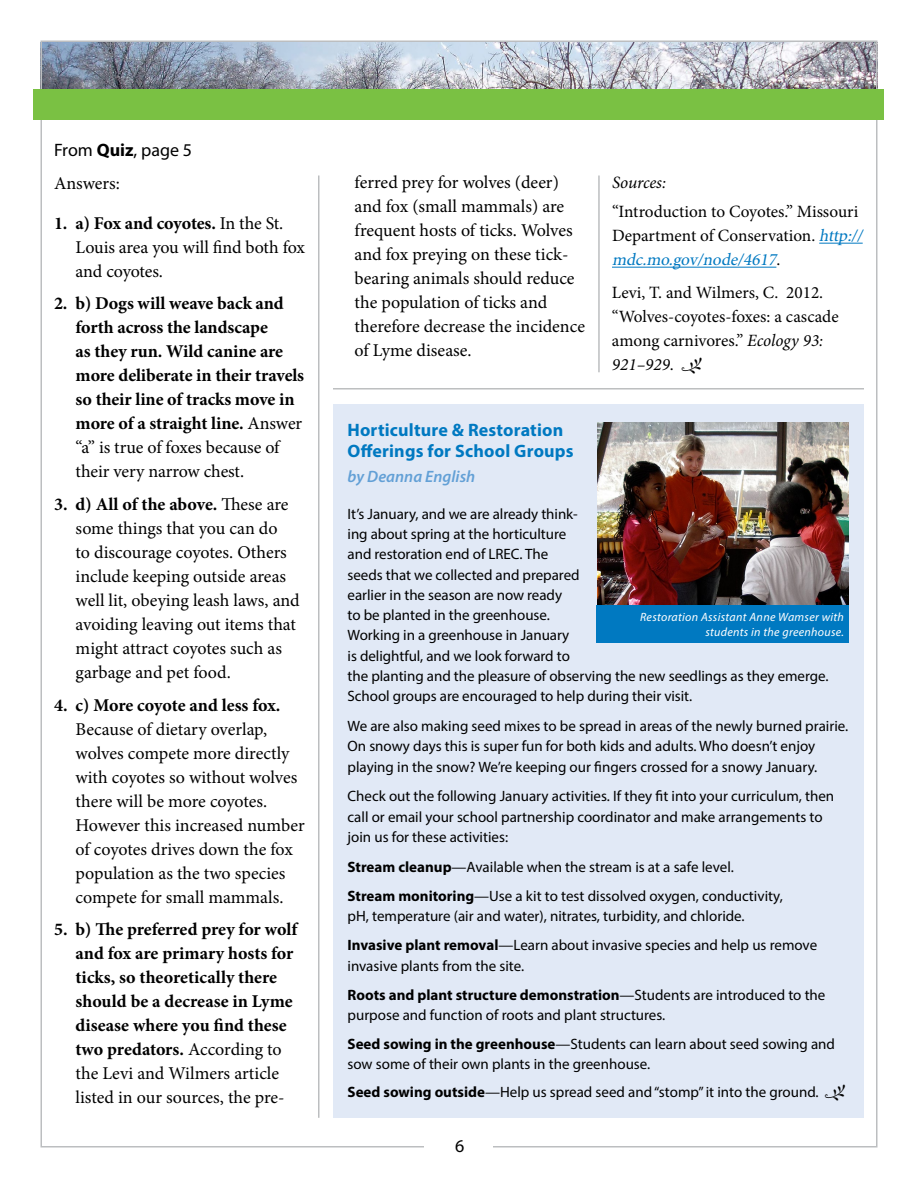
<style>
.page{position:relative;width:918px;height:1188px;background:#fff}
.page>*{position:absolute;margin:0;border:0;box-sizing:border-box;transform-origin:0 0}
.t1{font:18px/24px "Minion Pro";letter-spacing:-.005em;color:#000}
.t2{font:700 18px/24px "Minion Pro";letter-spacing:-.005em;color:#000}
.t3{font:700 18px/21.6px "Myriad Pro";letter-spacing:.01em;color:#0079c1}
.t4{font:18px "Myriad Pro";color:#000}
.t5{font:17.25px/24px "Minion Pro";letter-spacing:-.005em;color:#000}
.t6{font:italic 17.25px "Minion Pro";letter-spacing:-.01em;color:#000}
.t7{font:italic 600 16.5px "Myriad Pro";color:#63a0d6}
.t8{font:15px/20.2px "Myriad Pro";color:#000}
.t9{font:italic 12px/14.4px "Myriad Pro";letter-spacing:.025em;color:#fff;text-align:right}
.s1{font-weight:700}
.s2{font-weight:400}
.s3{font-style:italic;color:#0079c1}
.s4{font-style:italic}
.s5{font-family:"Kfon"}
.s6{font-family:"Kfon";font-size:17.25px}
</style>
<div class="page">
<img style="left:43px;top:43px;width:832px;height:46px">
<div style="left:34px;top:89px;width:850px;height:31px;background:#7ac143"></div>
<hr style="left:318px;top:176px;width:2px;height:942px;background:#bcbec0">
<div style="left:333px;top:404px;width:531px;height:714px;background:#e1e9f6"></div>
<hr style="left:819px;top:243px;width:44px;height:1px;background:#0079c1">
<hr style="left:612px;top:267px;width:164px;height:1px;background:#0079c1">
<hr style="left:598px;top:176px;width:2px;height:196px;background:#bcbec0">
<hr style="left:333px;top:388px;width:531px;height:2px;background:#bcbec0">
<img style="left:597px;top:422px;width:252px;height:184px">
<div style="left:597px;top:606px;width:252px;height:37px;background:#0079c1"></div>
<p class="t4" style="left:54px;top:139px;width:140px">From <span class="s1">Quiz</span>, page 5</p>
<p class="t1" style="left:54px;top:171px;width:67px">Answers:</p>
<p class="t1" style="left:76px;top:211px;width:231px;text-indent:-22px"><span class="s1">1. a) Fox and coyotes.</span> In the St.<br>Louis area you will find both fox and coyotes.</p>
<p class="t2" style="left:76px;top:291px;width:230px;text-indent:-22px">2. b) Dogs will weave back and forth across the landscape<br>as they run. Wild canine are more deliberate in their travels so their line of tracks move in more of a straight line. <span class="s2">Answer “a” is true of foxes because of their very narrow chest.</span></p>
<p class="t1" style="left:76px;top:492px;width:226px;text-indent:-22px"><span class="s1">3. d) All of the above.</span> These are some things that you can do<br>to discourage coyotes. Others include keeping outside areas well lit, obeying leash laws, and avoiding leaving out items that might attract coyotes such as garbage and pet food.</p>
<p class="t2" style="left:54px;top:693px;width:228px">4. c) More coyote and less fox.</p>
<p class="t1" style="left:76px;top:717px;width:231px">Because of dietary overlap, wolves compete more directly with coyotes so without wolves there will be more coyotes.<br>However this increased number of coyotes drives down the fox population as the two species compete for small mammals.</p>
<p class="t2" style="left:76px;top:917px;width:223px;text-indent:-22px">5. b) The preferred prey for wolf and fox are primary hosts for ticks, so theoretically there should be a decrease in Lyme disease where you find these two predators. <span class="s2">According to the Levi and Wilmers article listed in our sources, the pre-</span></p>
<p class="t1" style="left:355px;top:171px;width:232px">ferred prey for wolves (deer) and fox (small mammals) are frequent hosts of ticks. Wolves and fox preying on these tick&shy;bearing animals should reduce the population of ticks and therefore decrease the incidence of Lyme disease.</p>
<p class="t6" style="left:612px;top:171px;width:56px">Sources:</p>
<p class="t5" style="left:612px;top:200px;width:256px">“Introduction to Coyotes.” Missouri<br>Department of Conservation. <span class="s3">http:// mdc.mo.gov/node/4617</span>.</p>
<p class="t5" style="left:612px;top:281px;width:228px">Levi, T. and Wilmers, C. 2012. “Wolves-coyotes-foxes: a cascade among carnivores.” <span class="s4">Ecology 93:<br>921–929</span>. <span class="s5">O</span></p>
<p class="t3" style="left:348px;top:418px;width:228px">Horticulture &amp; Restoration<br>Offerings for School Groups</p>
<p class="t7" style="left:348px;top:466px;width:129px">by Deanna English</p>
<p class="t8" style="left:348px;top:503px;width:483px">It’s January, and we are already think-<br>ing about spring at the horticulture<br>and restoration end of LREC. The<br>seeds that we collected and prepared<br>earlier in the season are now ready<br>to be planted in the greenhouse.<br>Working in a greenhouse in January<br>is delightful, and we look forward to<br>the planting and the pleasure of observing the new seedlings as they emerge.<br>School groups are encouraged to help during their visit.</p>
<p class="t8" style="left:348px;top:716px;width:502px">We are also making seed mixes to be spread in areas of the newly burned prairie.<br>On snowy days this is super fun for both kids and adults. Who doesn’t enjoy playing in the snow? We’re keeping our fingers crossed for a snowy January.</p>
<p class="t8" style="left:348px;top:786px;width:488px">Check out the following January activities. If they fit into your curriculum, then call or email your school partnership coordinator and make arrangements to join us for these activities:</p>
<p class="t8" style="left:348px;top:852px;width:437px;line-height:29.1px"><span class="s1">Stream cleanup</span>—Available when the stream is at a safe level.<br><span class="s1">Stream monitoring</span>—Use a kit to test dissolved oxygen, conductivity,</p>
<p class="t8" style="left:348px;top:901px;width:471px;line-height:29.1px">pH, temperature (air and water), nitrates, turbidity, and chloride.<br><span class="s1">Invasive plant removal</span>—Learn about invasive species and help us remove</p>
<p class="t8" style="left:348px;top:951px;width:479px;line-height:29.1px">invasive plants from the site.<br><span class="s1">Roots and plant structure demonstration</span>—Students are introduced to the</p>
<p class="t8" style="left:348px;top:1000px;width:489px;line-height:29.1px">purpose and function of roots and plant structures.<br><span class="s1">Seed sowing in the greenhouse</span>—Students can learn about seed sowing and</p>
<p class="t8" style="left:348px;top:1049px;width:499px;line-height:28.3px">sow some of their own plants in the greenhouse.<br><span class="s1">Seed sowing outside</span>—Help us spread seed and “stomp” it into the ground. <span class="s6">O</span></p>
<p class="t9" style="left:640px;top:610px;width:206px">Restoration Assistant Anne Wamser with students in the greenhouse.</p>
<p class="t4" style="left:455px;top:1135px;width:11px">6</p>
</div>
